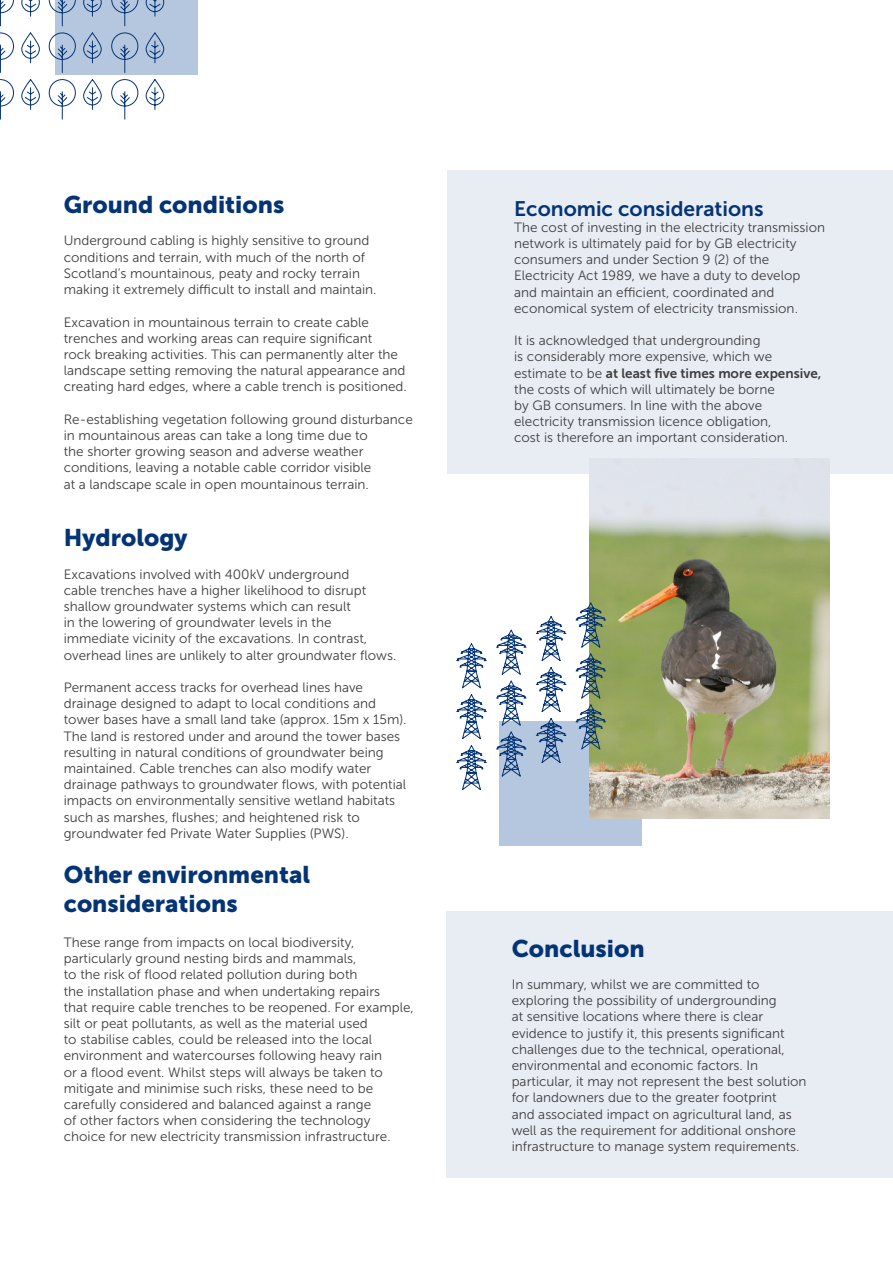
<style>
.page{position:relative;width:893px;height:1263px;background:#fff}
.page>*{position:absolute;margin:0;border:0;box-sizing:border-box;transform-origin:0 0}
.t1{font:24px/28.8px "Museo Sans 900";color:#053474}
.t2{font:21px "Museo Sans 700";color:#053474}
.t3{font:13.5px/16.2px "Museo Sans 300";color:#3e3e3f}
.t4{font:13.5px "Museo Sans 700";color:#3e3e3f}
.s1{font-family:"Museo Sans 300"}
</style>
<div class="page">
<div style="left:55px;top:0;width:143px;height:74px;background:#b5c7de"></div>
<div style="left:448px;top:170px;width:445px;height:304px;background:#e8edf4"></div>
<div style="left:446px;top:911px;width:447px;height:267px;background:#e8edf4"></div>
<div style="left:500px;top:721px;width:142px;height:125px;background:#b5c7de"></div>
<img style="left:589px;top:459px;width:240px;height:360px">
<svg style="left:456px;top:602px;width:151px;height:188px"></svg>
<svg style="left:0;top:0;width:40px;height:26px"></svg>
<svg style="left:49px;top:0;width:52px;height:26px"></svg>
<svg style="left:111px;top:0;width:53px;height:26px"></svg>
<svg style="left:0;top:33px;width:40px;height:40px"></svg>
<svg style="left:49px;top:33px;width:52px;height:40px"></svg>
<svg style="left:111px;top:33px;width:53px;height:40px"></svg>
<svg style="left:0;top:79px;width:40px;height:40px"></svg>
<svg style="left:49px;top:79px;width:52px;height:40px"></svg>
<svg style="left:111px;top:79px;width:53px;height:40px"></svg>
<h1 class="t1" style="left:64px;top:190px;width:222px">Ground conditions</h1>
<p class="t3" style="left:64px;top:233px;width:314px">Underground cabling is highly sensitive to ground conditions and terrain, with much of the north of Scotland’s mountainous, peaty and rocky terrain making it extremely difficult to install and maintain.</p>
<p class="t3" style="left:64px;top:314px;width:345px">Excavation in mountainous terrain to create cable trenches and working areas can require significant<br>rock breaking activities. This can permanently alter the landscape setting removing the natural appearance and creating hard edges, where a cable trench is positioned.</p>
<p class="t3" style="left:64px;top:411px;width:350px">Re-establishing vegetation following ground disturbance in mountainous areas can take a long time due to<br>the shorter growing season and adverse weather conditions, leaving a notable cable corridor visible<br>at a landscape scale in open mountainous terrain.</p>
<h1 class="t1" style="left:64px;top:523px;width:125px">Hydrology</h1>
<p class="t3" style="left:64px;top:566px;width:334px">Excavations involved with 400kV underground<br>cable trenches have a higher likelihood to disrupt shallow groundwater systems which can result<br>in the lowering of groundwater levels in the immediate vicinity of the excavations. In contrast, overhead lines are unlikely to alter groundwater flows.</p>
<p class="t3" style="left:64px;top:679px;width:344px">Permanent access tracks for overhead lines have drainage designed to adapt to local conditions and tower bases have a small land take (approx. 15m x 15m).<br>The land is restored under and around the tower bases resulting in natural conditions of groundwater being maintained. Cable trenches can also modify water drainage pathways to groundwater flows, with potential impacts on environmentally sensitive wetland habitats such as marshes, flushes; and heightened risk to groundwater fed Private Water Supplies (PWS).</p>
<h1 class="t1" style="left:64px;top:860px;width:248px">Other environmental considerations</h1>
<p class="t3" style="left:64px;top:934px;width:352px">These range from impacts on local biodiversity, particularly ground nesting birds and mammals,<br>to the risk of flood related pollution during both<br>the installation phase and when undertaking repairs<br>that require cable trenches to be reopened. For example, silt or peat pollutants, as well as the material used<br>to stabilise cables, could be released into the local environment and watercourses following heavy rain<br>or a flood event. Whilst steps will always be taken to mitigate and minimise such risks, these need to be carefully considered and balanced against a range<br>of other factors when considering the technology choice for new electricity transmission infrastructure.</p>
<h2 class="t2" style="left:514px;top:197px;width:251px">Economic considerations</h2>
<p class="t3" style="left:514px;top:219px;width:312px">The cost of investing in the electricity transmission network is ultimately paid for by GB electricity consumers and under Section 9 (2) of the Electricity Act 1989, we have a duty to develop and maintain an efficient, coordinated and economical system of electricity transmission.</p>
<p class="t3" style="left:514px;top:332px;width:259px">It is acknowledged that undergrounding is considerably more expensive, which we</p>
<p class="t4" style="left:514px;top:365px;width:309px"><span class="s1">estimate to be</span> at least five times more expensive,</p>
<p class="t3" style="left:514px;top:381px;width:275px">the costs of which will ultimately be borne by GB consumers. In line with the above electricity transmission licence obligation, cost is therefore an important consideration.</p>
<h1 class="t1" style="left:512px;top:934px;width:134px">Conclusion</h1>
<p class="t3" style="left:512px;top:976px;width:296px">In summary, whilst we are committed to exploring the possibility of undergrounding<br>at sensitive locations where there is clear evidence to justify it, this presents significant challenges due to the technical, operational, environmental and economic factors. In particular, it may not represent the best solution for landowners due to the greater footprint<br>and associated impact on agricultural land, as well as the requirement for additional onshore infrastructure to manage system requirements.</p>
</div>
